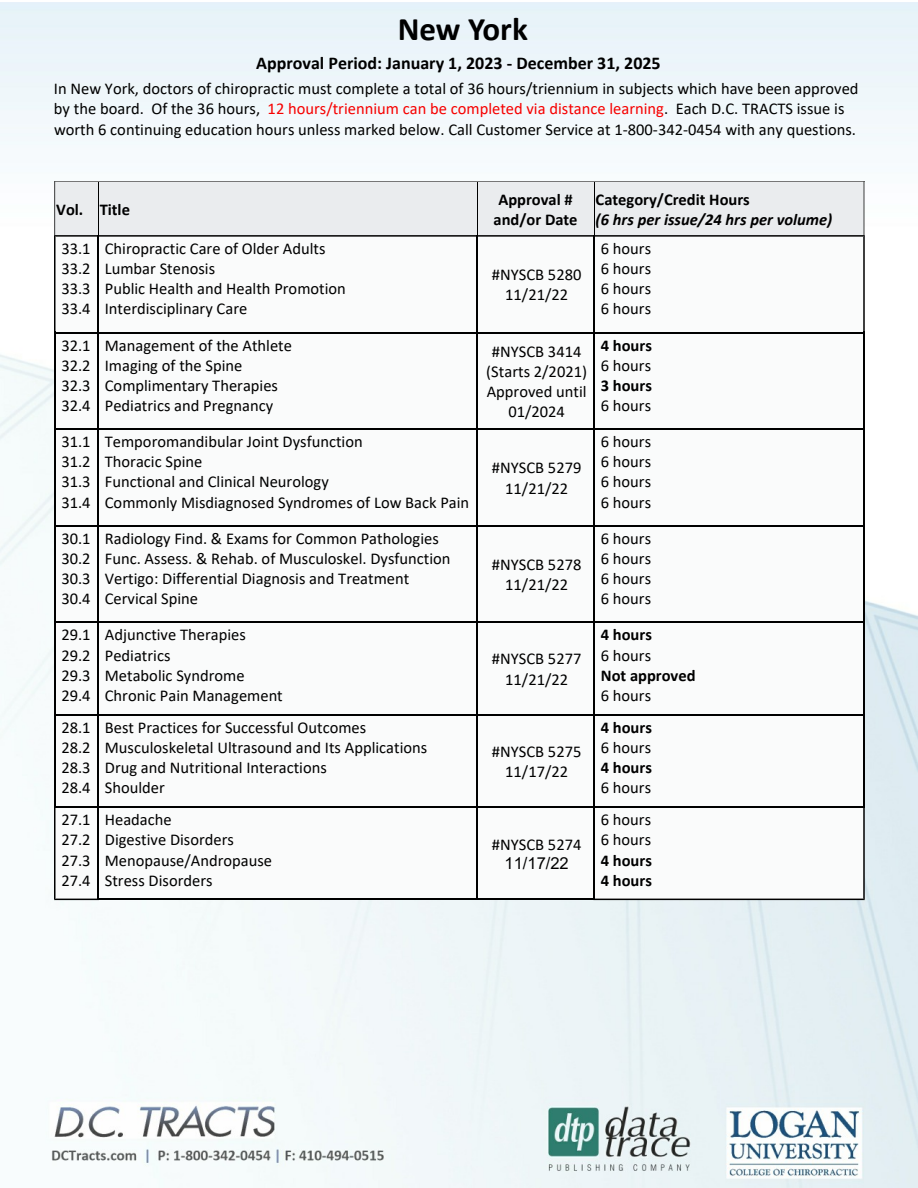
<style>
.page{position:relative;width:918px;height:1188px;background:#fff}
.page>*{position:absolute;margin:0;border:0;box-sizing:border-box;transform-origin:0 0}
.t1{font:700 33px "Calibri";color:#000}
.t2{font:700 18px "Calibri";color:#000}
.t3{font:16.5px/20.1px "Calibri";color:#000;text-align:justify}
.t4{font:700 16.5px/20.1px "Calibri";color:#000}
.t5{font:italic 16.5px "Calibri Bold";color:#000}
.t6{font:16.5px "Arial";color:#000}
.s1{color:#f70000}
</style>
<div class="page">
<img style="left:0;top:3px;width:918px;height:1185px">
<div style="left:98px;top:182px;width:379px;height:54px;background:#eaecee"></div>
<div style="left:477px;top:182px;width:117px;height:54px;background:#eaecee"></div>
<div style="left:98px;top:236px;width:379px;height:97px;background:#fafbfb"></div>
<div style="left:477px;top:236px;width:117px;height:97px;background:#fafbfb"></div>
<div style="left:55px;top:333px;width:43px;height:96px;background:#fafbfb"></div>
<div style="left:98px;top:333px;width:379px;height:96px;background:#fafbfb"></div>
<div style="left:477px;top:333px;width:117px;height:96px;background:#fafbfb"></div>
<div style="left:594px;top:333px;width:270px;height:96px;background:#fafbfb"></div>
<div style="left:55px;top:429px;width:43px;height:97px;background:#fafbfb"></div>
<div style="left:98px;top:429px;width:379px;height:97px;background:#fafbfb"></div>
<div style="left:477px;top:429px;width:117px;height:97px;background:#fafbfb"></div>
<div style="left:594px;top:429px;width:270px;height:97px;background:#fafbfb"></div>
<div style="left:55px;top:526px;width:43px;height:96px;background:#fafbfb"></div>
<div style="left:98px;top:526px;width:379px;height:96px;background:#fafbfb"></div>
<div style="left:477px;top:526px;width:117px;height:96px;background:#fafbfb"></div>
<div style="left:594px;top:526px;width:270px;height:96px;background:#fafbfb"></div>
<div style="left:55px;top:622px;width:43px;height:93px;background:#fafbfb"></div>
<div style="left:98px;top:622px;width:379px;height:93px;background:#fafbfb"></div>
<div style="left:477px;top:622px;width:117px;height:93px;background:#fafbfb"></div>
<div style="left:594px;top:622px;width:270px;height:93px;background:#fafbfb"></div>
<div style="left:55px;top:715px;width:43px;height:92px;background:#fafbfb"></div>
<div style="left:98px;top:715px;width:379px;height:92px;background:#fafbfb"></div>
<div style="left:477px;top:715px;width:117px;height:92px;background:#fafbfb"></div>
<div style="left:594px;top:715px;width:270px;height:92px;background:#fafbfb"></div>
<div style="left:98px;top:807px;width:379px;height:92px;background:#fafbfb"></div>
<div style="left:477px;top:807px;width:117px;height:92px;background:#fafbfb"></div>
<hr style="left:98px;top:182px;width:379px;height:1px;background:#777">
<hr style="left:477px;top:182px;width:118px;height:1px;background:#777">
<hr style="left:97px;top:235px;width:381px;height:2px;background:#000">
<hr style="left:476px;top:235px;width:119px;height:2px;background:#000">
<hr style="left:97px;top:332px;width:381px;height:1px;background:#000">
<hr style="left:476px;top:332px;width:119px;height:1px;background:#000">
<hr style="left:54px;top:428px;width:45px;height:2px;background:#000">
<hr style="left:97px;top:428px;width:381px;height:2px;background:#000">
<hr style="left:476px;top:428px;width:119px;height:2px;background:#000">
<hr style="left:593px;top:428px;width:272px;height:2px;background:#000">
<hr style="left:54px;top:525px;width:45px;height:2px;background:#000">
<hr style="left:97px;top:525px;width:381px;height:2px;background:#000">
<hr style="left:476px;top:525px;width:119px;height:2px;background:#000">
<hr style="left:593px;top:525px;width:272px;height:2px;background:#000">
<hr style="left:54px;top:622px;width:45px;height:1px;background:#000">
<hr style="left:97px;top:622px;width:381px;height:1px;background:#000">
<hr style="left:476px;top:622px;width:119px;height:1px;background:#000">
<hr style="left:593px;top:622px;width:272px;height:1px;background:#000">
<hr style="left:54px;top:714px;width:45px;height:1px;background:#000">
<hr style="left:97px;top:714px;width:381px;height:1px;background:#000">
<hr style="left:476px;top:714px;width:119px;height:1px;background:#000">
<hr style="left:593px;top:714px;width:272px;height:1px;background:#000">
<hr style="left:97px;top:806px;width:381px;height:2px;background:#000">
<hr style="left:476px;top:806px;width:119px;height:2px;background:#000">
<hr style="left:97px;top:899px;width:381px;height:1px;background:#000">
<hr style="left:476px;top:899px;width:119px;height:1px;background:#000">
<svg style="left:54px;top:182px;width:44px;height:151px"></svg>
<hr style="left:54px;top:332px;width:2px;height:98px;background:#000">
<hr style="left:54px;top:428px;width:2px;height:99px;background:#000">
<hr style="left:54px;top:525px;width:2px;height:98px;background:#000">
<hr style="left:54px;top:622px;width:2px;height:93px;background:#000">
<hr style="left:54px;top:714px;width:2px;height:94px;background:#000">
<svg style="left:54px;top:806px;width:43px;height:94px"></svg>
<hr style="left:98px;top:182px;width:1px;height:53px;background:#000">
<hr style="left:97px;top:235px;width:2px;height:98px;background:#000">
<hr style="left:97px;top:332px;width:2px;height:98px;background:#000">
<hr style="left:97px;top:428px;width:2px;height:99px;background:#000">
<hr style="left:97px;top:525px;width:2px;height:98px;background:#000">
<hr style="left:97px;top:622px;width:2px;height:93px;background:#000">
<hr style="left:97px;top:714px;width:2px;height:94px;background:#000">
<hr style="left:97px;top:806px;width:2px;height:94px;background:#000">
<hr style="left:477px;top:182px;width:1px;height:53px;background:#000">
<hr style="left:476px;top:235px;width:2px;height:98px;background:#000">
<hr style="left:476px;top:332px;width:2px;height:98px;background:#000">
<hr style="left:476px;top:428px;width:2px;height:99px;background:#000">
<hr style="left:476px;top:525px;width:2px;height:98px;background:#000">
<hr style="left:476px;top:622px;width:2px;height:93px;background:#000">
<hr style="left:476px;top:714px;width:2px;height:94px;background:#000">
<hr style="left:476px;top:806px;width:2px;height:94px;background:#000">
<hr style="left:593px;top:332px;width:2px;height:98px;background:#000">
<hr style="left:593px;top:428px;width:2px;height:99px;background:#000">
<hr style="left:593px;top:525px;width:2px;height:98px;background:#000">
<hr style="left:593px;top:622px;width:2px;height:93px;background:#000">
<hr style="left:593px;top:714px;width:2px;height:94px;background:#000">
<svg style="left:593px;top:182px;width:272px;height:151px"></svg>
<hr style="left:863px;top:332px;width:2px;height:98px;background:#000">
<hr style="left:863px;top:428px;width:2px;height:99px;background:#000">
<hr style="left:863px;top:525px;width:2px;height:98px;background:#000">
<hr style="left:863px;top:622px;width:2px;height:93px;background:#000">
<hr style="left:863px;top:714px;width:2px;height:94px;background:#000">
<svg style="left:593px;top:806px;width:272px;height:94px"></svg>
<h1 class="t1" style="left:398px;top:15px;width:132px">New York</h1>
<p class="t2" style="left:256px;top:56px;width:406px">Approval Period: January 1, 2023 - December 31, 2025</p>
<p class="t3" style="left:54px;top:80px;width:806px;text-align:left">In New York, doctors of chiropractic must complete a total of 36 hours/triennium in subjects which have been approved by the board. Of the 36 hours, <span class="s1">12 hours/triennium can be completed via distance learning</span>. Each D.C. TRACTS issue is worth 6 continuing education hours unless marked below. Call Customer Service at 1-800-342-0454 with any questions.</p>
<p class="t4" style="left:56px;top:201px;width:75px">Vol. Title</p>
<p class="t4" style="left:494px;top:191px;width:85px">Approval # and/or Date</p>
<p class="t4" style="left:596px;top:191px;width:156px">Category/Credit Hours</p>
<p class="t5" style="left:596px;top:213px;width:238px">(6 hrs per issue/24 hrs per volume)</p>
<p class="t3" style="left:61px;top:240px;width:31px">33.1<br>33.2<br>33.3<br>33.4</p>
<p class="t3" style="left:105px;top:240px;width:243px;text-align:left">Chiropractic Care of Older Adults<br>Lumbar Stenosis<br>Public Health and Health Promotion<br>Interdisciplinary Care</p>
<p class="t3" style="left:492px;top:266px;width:91px;text-align:center">#NYSCB 5280<br>11/21/22</p>
<p class="t3" style="left:61px;top:336px;width:31px">32.1<br>32.2<br>32.3<br>32.4</p>
<p class="t3" style="left:105px;top:336px;width:189px;text-align:left">Management of the Athlete<br>Imaging of the Spine<br>Complimentary Therapies<br>Pediatrics and Pregnancy</p>
<p class="t3" style="left:486px;top:342px;width:102px;text-align:center">#NYSCB 3414 (Starts 2/2021)<br>Approved until<br>01/2024</p>
<p class="t3" style="left:61px;top:433px;width:31px">31.1<br>31.2<br>31.3<br>31.4</p>
<p class="t3" style="left:105px;top:433px;width:366px;text-align:left">Temporomandibular Joint Dysfunction<br>Thoracic Spine<br>Functional and Clinical Neurology<br>Commonly Misdiagnosed Syndromes of Low Back Pain</p>
<p class="t3" style="left:61px;top:530px;width:31px">30.1<br>30.2<br>30.3<br>30.4</p>
<p class="t3" style="left:105px;top:530px;width:347px;text-align:left">Radiology Find. &amp; Exams for Common Pathologies Func. Assess. &amp; Rehab. of Musculoskel. Dysfunction Vertigo: Differential Diagnosis and Treatment Cervical Spine</p>
<p class="t3" style="left:61px;top:626px;width:31px">29.1<br>29.2<br>29.3<br>29.4</p>
<p class="t3" style="left:105px;top:626px;width:180px;text-align:left">Adjunctive Therapies<br>Pediatrics<br>Metabolic Syndrome<br>Chronic Pain Management</p>
<p class="t3" style="left:61px;top:718px;width:31px">28.1<br>28.2<br>28.3<br>28.4</p>
<p class="t3" style="left:105px;top:718px;width:324px;text-align:left">Best Practices for Successful Outcomes Musculoskeletal Ultrasound and Its Applications Drug and Nutritional Interactions<br>Shoulder</p>
<p class="t3" style="left:61px;top:811px;width:31px">27.1<br>27.2<br>27.3<br>27.4</p>
<p class="t3" style="left:105px;top:811px;width:169px;text-align:left">Headache<br>Digestive Disorders<br>Menopause/Andropause<br>Stress Disorders</p>
<p class="t3" style="left:492px;top:459px;width:91px;text-align:center">#NYSCB 5279<br>11/21/22</p>
<p class="t3" style="left:492px;top:556px;width:91px;text-align:center">#NYSCB 5278<br>11/21/22</p>
<p class="t3" style="left:492px;top:650px;width:91px;text-align:center">#NYSCB 5277<br>11/21/22</p>
<p class="t3" style="left:492px;top:743px;width:91px;text-align:center">#NYSCB 5275<br>11/17/22</p>
<p class="t3" style="left:492px;top:836px;width:91px">#NYSCB 5274</p>
<p class="t6" style="left:505px;top:857px;width:66px">11/17/22</p>
<p class="t3" style="left:601px;top:240px;width:52px">6 hours 6 hours 6 hours 6 hours</p>
<p class="t4" style="left:601px;top:336px;width:53px">4 hours</p>
<p class="t3" style="left:601px;top:356px;width:52px">6 hours</p>
<p class="t4" style="left:601px;top:377px;width:53px">3 hours</p>
<p class="t3" style="left:601px;top:397px;width:52px">6 hours</p>
<p class="t3" style="left:601px;top:433px;width:52px">6 hours 6 hours 6 hours 6 hours</p>
<p class="t3" style="left:601px;top:530px;width:52px">6 hours 6 hours 6 hours 6 hours</p>
<p class="t4" style="left:601px;top:626px;width:53px">4 hours</p>
<p class="t3" style="left:601px;top:646px;width:52px">6 hours</p>
<p class="t4" style="left:601px;top:667px;width:96px">Not approved</p>
<p class="t3" style="left:601px;top:687px;width:52px">6 hours</p>
<p class="t4" style="left:601px;top:718px;width:53px">4 hours</p>
<p class="t3" style="left:601px;top:739px;width:52px">6 hours</p>
<p class="t4" style="left:601px;top:759px;width:53px">4 hours</p>
<p class="t3" style="left:601px;top:779px;width:52px">6 hours</p>
<p class="t3" style="left:601px;top:811px;width:52px">6 hours<br>6 hours</p>
<p class="t4" style="left:601px;top:851px;width:53px">4 hours<br>4 hours</p>
</div>
